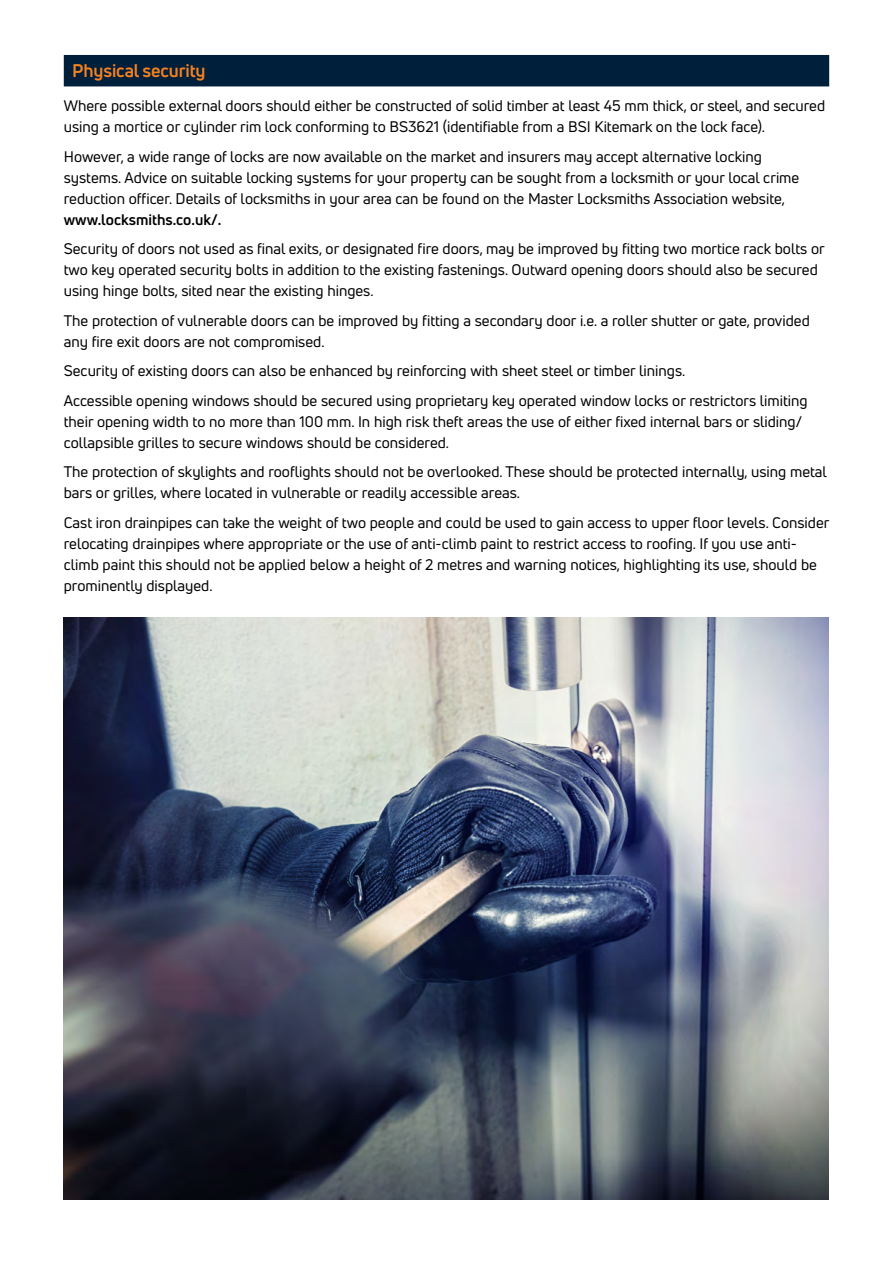
<style>
.page{position:relative;width:893px;height:1263px;background:#fff}
.page>*{position:absolute;margin:0;border:0;box-sizing:border-box;transform-origin:0 0}
.t1{font:700 18px "Uni Neue";letter-spacing:-.005em;color:#f58220}
.t2{font:15px/21px "Uni Neue";color:#000}
.t3{font:700 15px "Uni Neue";color:#000}
</style>
<div class="page">
<div style="left:64px;top:55px;width:765px;height:31px;background:#001f3b"></div>
<img style="left:64px;top:617px;width:765px;height:582px">
<p class="t1" style="left:72px;top:60px;width:135px">Physical security</p>
<p class="t2" style="left:64px;top:95px;width:763px">Where possible external doors should either be constructed of solid timber at least 45 mm thick, or steel, and secured using a mortice or cylinder rim lock conforming to BS3621 (identifiable from a BSI Kitemark on the lock face).</p>
<p class="t2" style="left:64px;top:146px;width:737px">However, a wide range of locks are now available on the market and insurers may accept alternative locking systems. Advice on suitable locking systems for your property can be sought from a locksmith or your local crime reduction officer. Details of locksmiths in your area can be found on the Master Locksmiths Association website,</p>
<h5 class="t3" style="left:64px;top:210px;width:159px">www.locksmiths.co.uk/.</h5>
<p class="t2" style="left:64px;top:238px;width:762px">Security of doors not used as final exits, or designated fire doors, may be improved by fitting two mortice rack bolts or two key operated security bolts in addition to the existing fastenings. Outward opening doors should also be secured using hinge bolts, sited near the existing hinges.</p>
<p class="t2" style="left:64px;top:310px;width:747px">The protection of vulnerable doors can be improved by fitting a secondary door i.e. a roller shutter or gate, provided any fire exit doors are not compromised.</p>
<p class="t2" style="left:64px;top:360px;width:623px">Security of existing doors can also be enhanced by reinforcing with sheet steel or timber linings.</p>
<p class="t2" style="left:64px;top:390px;width:745px">Accessible opening windows should be secured using proprietary key operated window locks or restrictors limiting their opening width to no more than 100 mm. In high risk theft areas the use of either fixed internal bars or sliding/ collapsible grilles to secure windows should be considered.</p>
<p class="t2" style="left:64px;top:461px;width:765px">The protection of skylights and rooflights should not be overlooked. These should be protected internally, using metal bars or grilles, where located in vulnerable or readily accessible areas.</p>
<p class="t2" style="left:64px;top:512px;width:767px">Cast iron drainpipes can take the weight of two people and could be used to gain access to upper floor levels. Consider relocating drainpipes where appropriate or the use of anti-climb paint to restrict access to roofing. If you use anti&shy;climb paint this should not be applied below a height of 2 metres and warning notices, highlighting its use, should be prominently displayed.</p>
</div>
